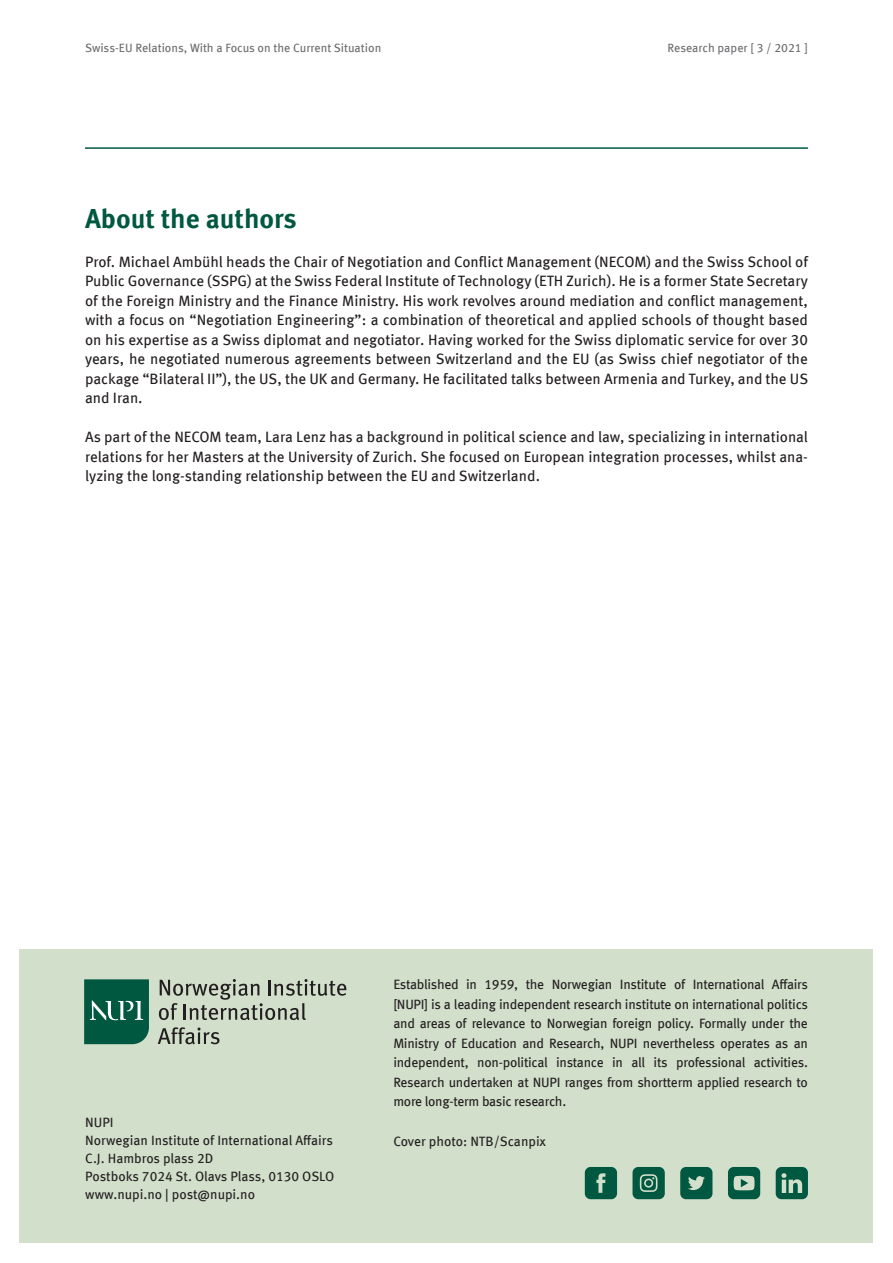
<style>
.page{position:relative;width:893px;height:1263px;background:#fff}
.page>*{position:absolute;margin:0;border:0;box-sizing:border-box;transform-origin:0 0}
.t1{font:700 27px "Meta Offc Pro";color:#005840}
.Mengdetekst{font:15px/19.5px "Meta Offc Pro";color:#231f20;text-align:justify}
.Mengdetekst-2{font:13.5px/19.5px "Meta Offc Pro";letter-spacing:-.005em;color:#231f20;text-align:justify}
.t2{font:12px "Meta Offc Pro";color:#6c6d70}
</style>
<div class="page">
<hr style="left:85px;top:147px;width:723px;height:2px;background:#005840">
<div style="left:20px;top:949px;width:853px;height:294px;background:#d2dfcb"></div>
<svg style="left:84px;top:979px;width:65px;height:65px"></svg>
<svg style="left:159px;top:979px;width:187px;height:41px"></svg>
<svg style="left:158px;top:1027px;width:61px;height:17px"></svg>
<div style="left:680px;top:1167px;width:32px;height:32px;background:#005840;border-radius:6px"></div>
<svg style="left:688px;top:1176px;width:17px;height:14px"></svg>
<div style="left:585px;top:1167px;width:32px;height:32px;background:#005840;border-radius:6px"></div>
<svg style="left:596px;top:1173px;width:9px;height:20px"></svg>
<div style="left:632px;top:1167px;width:33px;height:32px;background:#005840;border-radius:6px"></div>
<svg style="left:640px;top:1174px;width:17px;height:18px"></svg>
<div style="left:776px;top:1167px;width:32px;height:32px;background:#005840;border-radius:6px"></div>
<svg style="left:781px;top:1173px;width:21px;height:20px"></svg>
<div style="left:728px;top:1167px;width:32px;height:32px;background:#005840;border-radius:6px"></div>
<svg style="left:734px;top:1176px;width:20px;height:14px"></svg>
<p class="t2" style="left:85px;top:38px;width:298px">Swiss-EU Relations, With a Focus on the Current Situation</p>
<p class="t2" style="left:667px;top:38px;width:142px">Research paper [ 3 / 2021 ]</p>
<p class="t1" style="left:85px;top:197px;width:213px">About the authors</p>
<p class="Mengdetekst" style="left:85px;top:251px;width:725px">Prof. Michael Ambühl heads the Chair of Negotiation and Conflict Management (NECOM) and the Swiss School of Public Governance (SSPG) at the Swiss Federal Institute of Technology (ETH Zurich). He is a former State Secretary of the Foreign Ministry and the Finance Ministry. His work revolves around mediation and conflict management, with a focus on “Negotiation Engineering”: a combination of theoretical and applied schools of thought based on his expertise as a Swiss diplomat and negotiator. Having worked for the Swiss diplomatic service for over 30 years, he negotiated numerous agreements between Switzerland and the EU (as Swiss chief negotiator of the package “Bilateral II”), the US, the UK and Germany. He facilitated talks between Armenia and Turkey, and the US and Iran.</p>
<p class="Mengdetekst" style="left:85px;top:426px;width:724px">As part of the NECOM team, Lara Lenz has a background in political science and law, specializing in international relations for her Masters at the University of Zurich. She focused on European integration processes, whilst ana&shy;lyzing the long-standing relationship between the EU and Switzerland.</p>
<p class="Mengdetekst-2" style="left:85px;top:1112px;width:30px">NUPI</p>
<p class="Mengdetekst-2" style="left:85px;top:1130px;width:249px">Norwegian Institute of International Affairs</p>
<p class="Mengdetekst-2" style="left:85px;top:1148px;width:130px">C.J. Hambros plass 2D</p>
<p class="Mengdetekst-2" style="left:85px;top:1166px;width:251px">Postboks 7024 St. Olavs Plass, 0130 OSLO</p>
<p class="Mengdetekst-2" style="left:85px;top:1184px;width:171px">www.nupi.no | post@nupi.no</p>
<p class="Mengdetekst-2" style="left:393px;top:974px;width:416px">Established in 1959, the Norwegian Institute of International Affairs [NUPI] is a leading independent research institute on international politics and areas of relevance to Norwegian foreign policy. Formally under the Ministry of Education and Research, NUPI nevertheless operates as an independent, non-political instance in all its professional activities.<br>Research undertaken at NUPI ranges from shortterm applied research to more long-term basic research.</p>
<p class="Mengdetekst-2" style="left:393px;top:1130px;width:154px">Cover photo: NTB/Scanpix</p>
</div>
